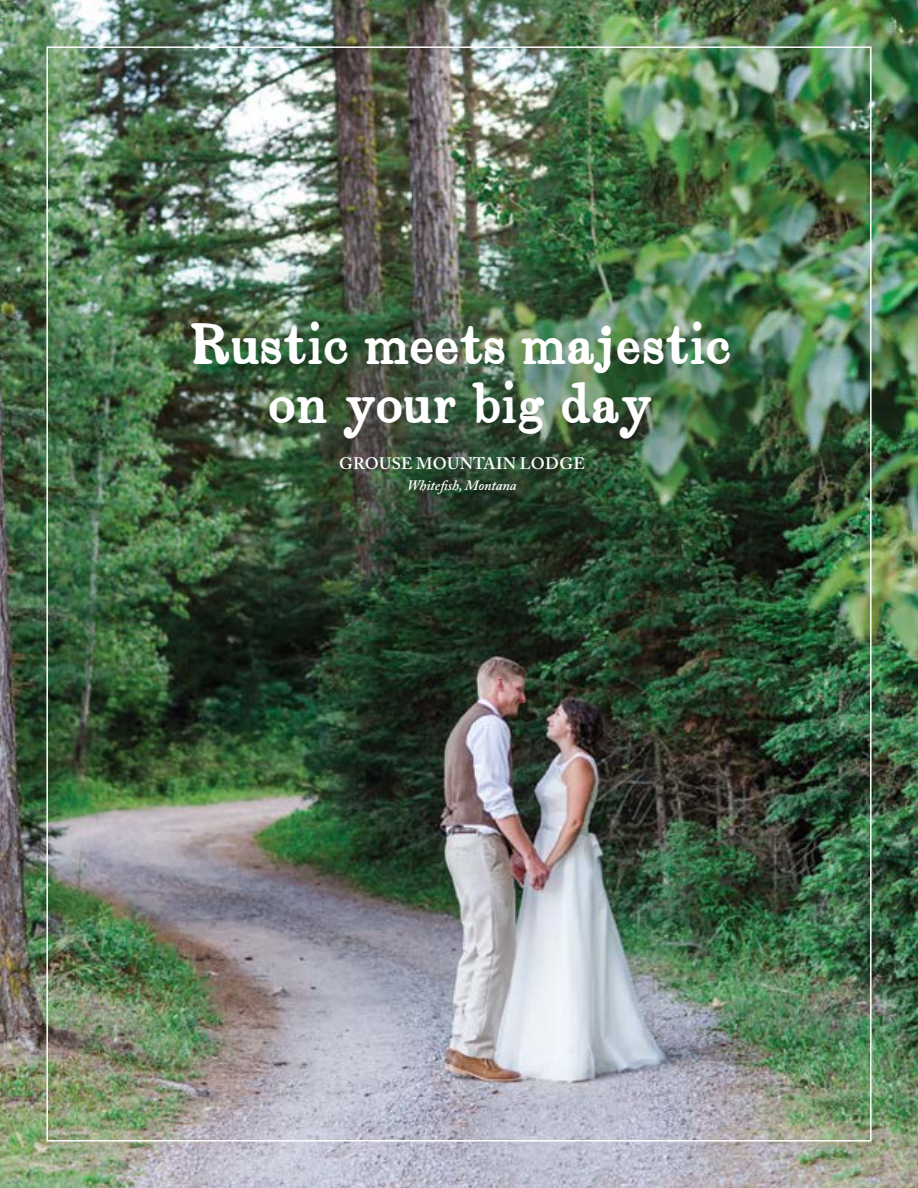
<style>
.page{position:relative;width:918px;height:1188px;background:#fff}
.page>*{position:absolute;margin:0;border:0;box-sizing:border-box;transform-origin:0 0}
.t1{font:700 51px/58.5px "Vine Street";color:#fff;text-align:center;scale:.87 1}
.t2{font:600 16.5px "Adobe Caslon Pro";letter-spacing:.015em;color:#fff}
.t3{font:italic 600 14.25px "Adobe Caslon Pro";letter-spacing:-.005em;color:#fff}
</style>
<div class="page">
<img style="left:1px;top:0;width:917px;height:1188px">
<hr style="left:0;top:0;width:1px;height:1188px;background:#416f5f">
<p class="t1" style="left:191px;top:317px;width:624px">Rustic meets majestic on your big day</p>
<p class="t2" style="left:339px;top:454px;width:247px">GROUSE MOUNTAIN LODGE</p>
<p class="t3" style="left:407px;top:477px;width:111px">Whitefish, Montana</p>
</div>
